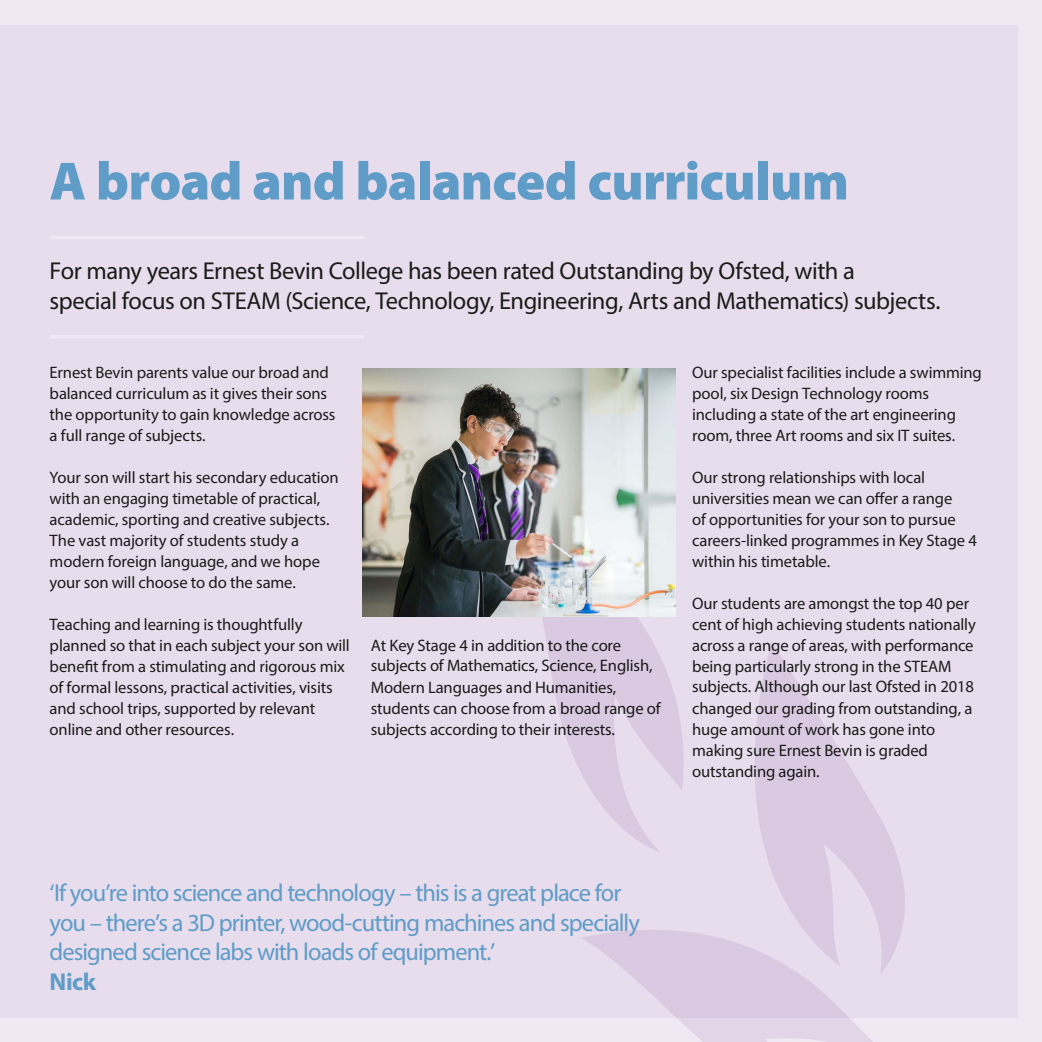
<style>
.page{position:relative;width:1042px;height:1042px;background:#f0e9f4}
.page>*{position:absolute;margin:0;border:0;box-sizing:border-box;transform-origin:0 0}
.t1{font:900 54.25px "Myriad Pro";letter-spacing:-.015em;color:#5f9cc7}
.t2{font:24.5px/29.8px "Myriad Pro";letter-spacing:-.04em;color:#5f9cc7}
.t3{font:24.5px/29.8px "Myriad Pro";letter-spacing:-.015em;color:#1c1c1b}
.t4{font:700 24.5px "Myriad Pro";color:#5f9cc7}
.t5{font:16.62px/21px "Myriad Pro";letter-spacing:-.01em;color:#1c1c1b}
</style>
<div class="page">
<div style="left:0;top:25px;width:1017px;height:992px;background:#e7dded"></div>
<hr style="left:50px;top:236px;width:314px;height:3px;background:#f0e9f4">
<hr style="left:50px;top:335px;width:314px;height:3px;background:#f0e9f4">
<svg style="left:542px;top:617px;width:142px;height:235px;fill:#dacae1"></svg>
<svg style="left:755px;top:641px;width:150px;height:288px;fill:#dacae1"></svg>
<svg style="left:581px;top:929px;width:362px;height:113px"></svg>
<img style="left:362px;top:369px;width:314px;height:248px">
<h1 class="t1" style="left:50px;top:145px;width:801px">A broad and balanced curriculum</h1>
<h2 class="t3" style="left:50px;top:255px;width:892px">For many years Ernest Bevin College has been rated Outstanding by Ofsted, with a<br>special focus on STEAM (Science, Technology, Engineering, Arts and Mathematics) subjects.</h2>
<p class="t5" style="left:50px;top:362px;width:287px">Ernest Bevin parents value our broad and balanced curriculum as it gives their sons the opportunity to gain knowledge across a full range of subjects.</p>
<p class="t5" style="left:50px;top:467px;width:291px">Your son will start his secondary education with an engaging timetable of practical, academic, sporting and creative subjects.<br>The vast majority of students study a modern foreign language, and we hope your son will choose to do the same.</p>
<p class="t5" style="left:50px;top:614px;width:302px">Teaching and learning is thoughtfully planned so that in each subject your son will benefit from a stimulating and rigorous mix of formal lessons, practical activities, visits and school trips, supported by relevant online and other resources.</p>
<p class="t5" style="left:371px;top:635px;width:291px">At Key Stage 4 in addition to the core subjects of Mathematics, Science, English, Modern Languages and Humanities, students can choose from a broad range of subjects according to their interests.</p>
<p class="t5" style="left:692px;top:362px;width:291px">Our specialist facilities include a swimming pool, six Design Technology rooms including a state of the art engineering room, three Art rooms and six IT suites.</p>
<p class="t5" style="left:692px;top:467px;width:286px">Our strong relationships with local universities mean we can offer a range<br>of opportunities for your son to pursue careers-linked programmes in Key Stage 4 within his timetable.</p>
<p class="t5" style="left:692px;top:593px;width:285px">Our students are amongst the top 40 per cent of high achieving students nationally across a range of areas, with performance being particularly strong in the STEAM subjects. Although our last Ofsted in 2018 changed our grading from outstanding, a huge amount of work has gone into making sure Ernest Bevin is graded outstanding again.</p>
<h2 class="t2" style="left:50px;top:877px;width:592px">‘If you’re into science and technology – this is a great place for you – there’s a 3D printer, wood-cutting machines and specially designed science labs with loads of equipment.’</h2>
<h2 class="t4" style="left:50px;top:966px;width:48px">Nick</h2>
</div>
